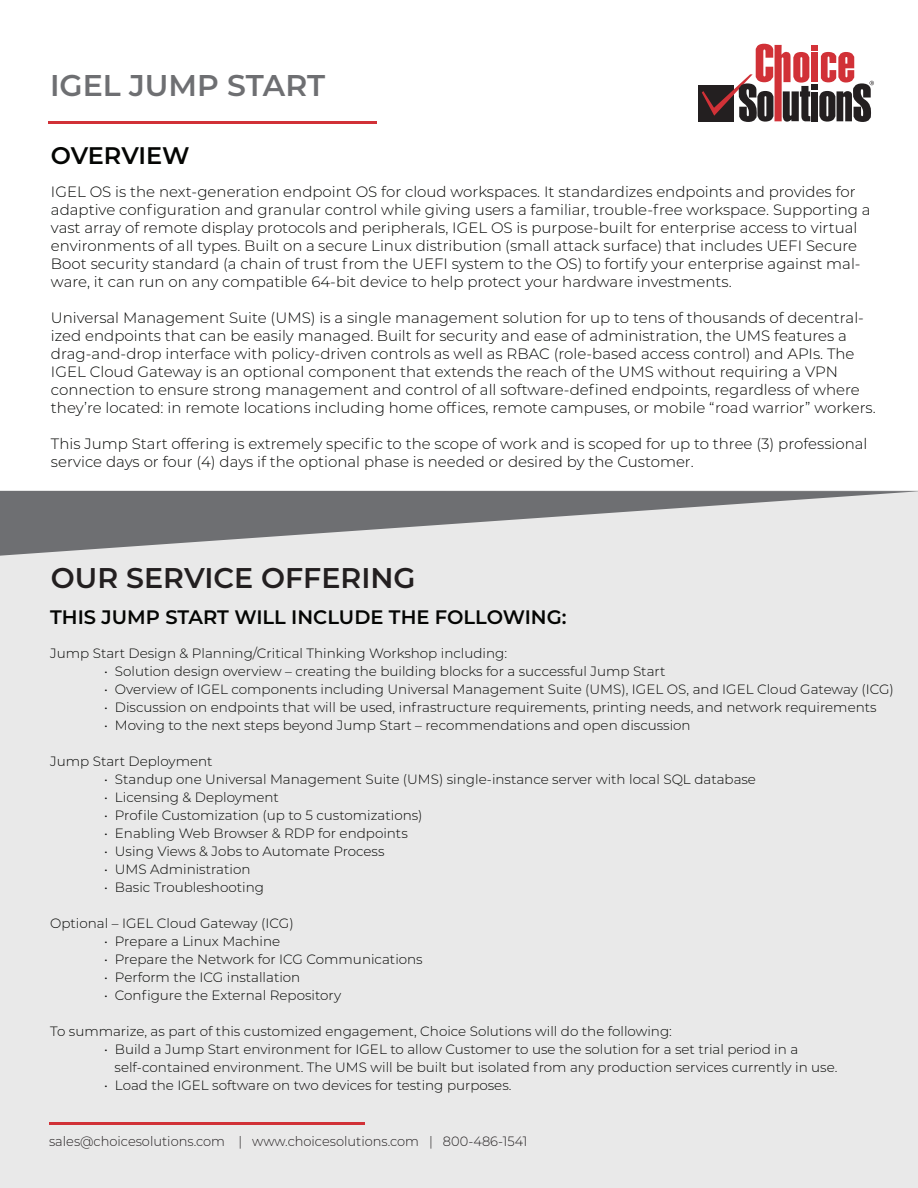
<style>
.page{position:relative;width:918px;height:1188px;background:#fff}
.page>*{position:absolute;margin:0;border:0;box-sizing:border-box;transform-origin:0 0}
.t1{font:600 30px "Montserrat";color:#6e6f72}
.t2{font:600 28.5px "Montserrat";color:#231f20}
.t3{font:600 24px "Montserrat";letter-spacing:-.01em;color:#040503}
.t4{font:600 19.5px "Montserrat";color:#040503}
.t5{font:300 15px/18px "Montserrat";color:#040503}
.t6{font:300 13.5px/18px "Montserrat";color:#040503}
.t7{font:300 13.5px "Montserrat";color:#231f20;scale:.96 1}
</style>
<div class="page">
<div style="left:0;top:491px;width:918px;height:697px;background:#e9e9e9"></div>
<hr style="left:49px;top:121px;width:328px;height:3px;background:#d13137">
<div style="left:698px;top:85px;width:36px;height:37px;background:#231f20"></div>
<svg style="left:702px;top:44px;width:172px;height:78px"></svg>
<hr style="left:49px;top:1122px;width:316px;height:2px;background:#d13137">
<svg style="left:0;top:491px;width:918px;height:65px"></svg>
<h1 class="t1" style="left:50px;top:64px;width:277px">IGEL JUMP START</h1>
<h3 class="t3" style="left:51px;top:139px;width:140px">OVERVIEW</h3>
<p class="t5" style="left:51px;top:182px;width:821px">IGEL OS is the next-generation endpoint OS for cloud workspaces. It standardizes endpoints and provides for adaptive configuration and granular control while giving users a familiar, trouble-free workspace. Supporting a vast array of remote display protocols and peripherals, IGEL OS is purpose-built for enterprise access to virtual environments of all types. Built on a secure Linux distribution (small attack surface) that includes UEFI Secure Boot security standard (a chain of trust from the UEFI system to the OS) to fortify your enterprise against mal&shy;ware, it can run on any compatible 64-bit device to help protect your hardware investments.</p>
<p class="t5" style="left:51px;top:308px;width:826px">Universal Management Suite (UMS) is a single management solution for up to tens of thousands of decentral&shy;ized endpoints that can be easily managed. Built for security and ease of administration, the UMS features a drag-and-drop interface with policy-driven controls as well as RBAC (role-based access control) and APIs. The IGEL Cloud Gateway is an optional component that extends the reach of the UMS without requiring a VPN connection to ensure strong management and control of all software-defined endpoints, regardless of where they’re located: in remote locations including home offices, remote campuses, or mobile “road warrior” workers.</p>
<p class="t5" style="left:51px;top:434px;width:818px">This Jump Start offering is extremely specific to the scope of work and is scoped for up to three (3) professional service days or four (4) days if the optional phase is needed or desired by the Customer.</p>
<h2 class="t2" style="left:51px;top:557px;width:366px">OUR SERVICE OFFERING</h2>
<h3 class="t4" style="left:50px;top:603px;width:518px">THIS JUMP START WILL INCLUDE THE FOLLOWING:</h3>
<p class="t6" style="left:50px;top:644px;width:458px">Jump Start Design &amp; Planning/Critical Thinking Workshop including:</p>
<p class="t6" style="left:104px;top:662px;width:563px">• Solution design overview – creating the building blocks for a successful Jump Start</p>
<p class="t6" style="left:104px;top:680px;width:791px">• Overview of IGEL components including Universal Management Suite (UMS), IGEL OS, and IGEL Cloud Gateway (ICG)</p>
<p class="t6" style="left:104px;top:698px;width:774px">• Discussion on endpoints that will be used, infrastructure requirements, printing needs, and network requirements</p>
<p class="t6" style="left:104px;top:716px;width:588px">• Moving to the next steps beyond Jump Start – recommendations and open discussion</p>
<p class="t6" style="left:50px;top:752px;width:164px">Jump Start Deployment</p>
<p class="t6" style="left:104px;top:770px;width:653px">• Standup one Universal Management Suite (UMS) single-instance server with local SQL database</p>
<p class="t6" style="left:104px;top:788px;width:176px">• Licensing &amp; Deployment</p>
<p class="t6" style="left:104px;top:806px;width:320px">• Profile Customization (up to 5 customizations)</p>
<p class="t6" style="left:104px;top:824px;width:305px">• Enabling Web Browser &amp; RDP for endpoints</p>
<p class="t6" style="left:104px;top:842px;width:282px">• Using Views &amp; Jobs to Automate Process</p>
<p class="t6" style="left:104px;top:860px;width:148px">• UMS Administration</p>
<p class="t6" style="left:104px;top:878px;width:161px">• Basic Troubleshooting</p>
<p class="t6" style="left:50px;top:914px;width:245px">Optional – IGEL Cloud Gateway (ICG)</p>
<p class="t6" style="left:104px;top:932px;width:178px">• Prepare a Linux Machine</p>
<p class="t6" style="left:104px;top:950px;width:320px">• Prepare the Network for ICG Communications</p>
<p class="t6" style="left:104px;top:968px;width:198px">• Perform the ICG installation</p>
<p class="t6" style="left:104px;top:986px;width:238px">• Configure the External Repository</p>
<p class="t6" style="left:50px;top:1022px;width:623px">To summarize, as part of this customized engagement, Choice Solutions will do the following:</p>
<p class="t6" style="left:115px;top:1040px;width:724px;text-indent:-10px">• Build a Jump Start environment for IGEL to allow Customer to use the solution for a set trial period in a self-contained environment. The UMS will be built but isolated from any production services currently in use.</p>
<p class="t6" style="left:104px;top:1076px;width:409px">• Load the IGEL software on two devices for testing purposes.</p>
<p class="t7" style="left:49px;top:1132px;width:500px">sales@choicesolutions.com | www.choicesolutions.com | 800-486-1541</p>
</div>
